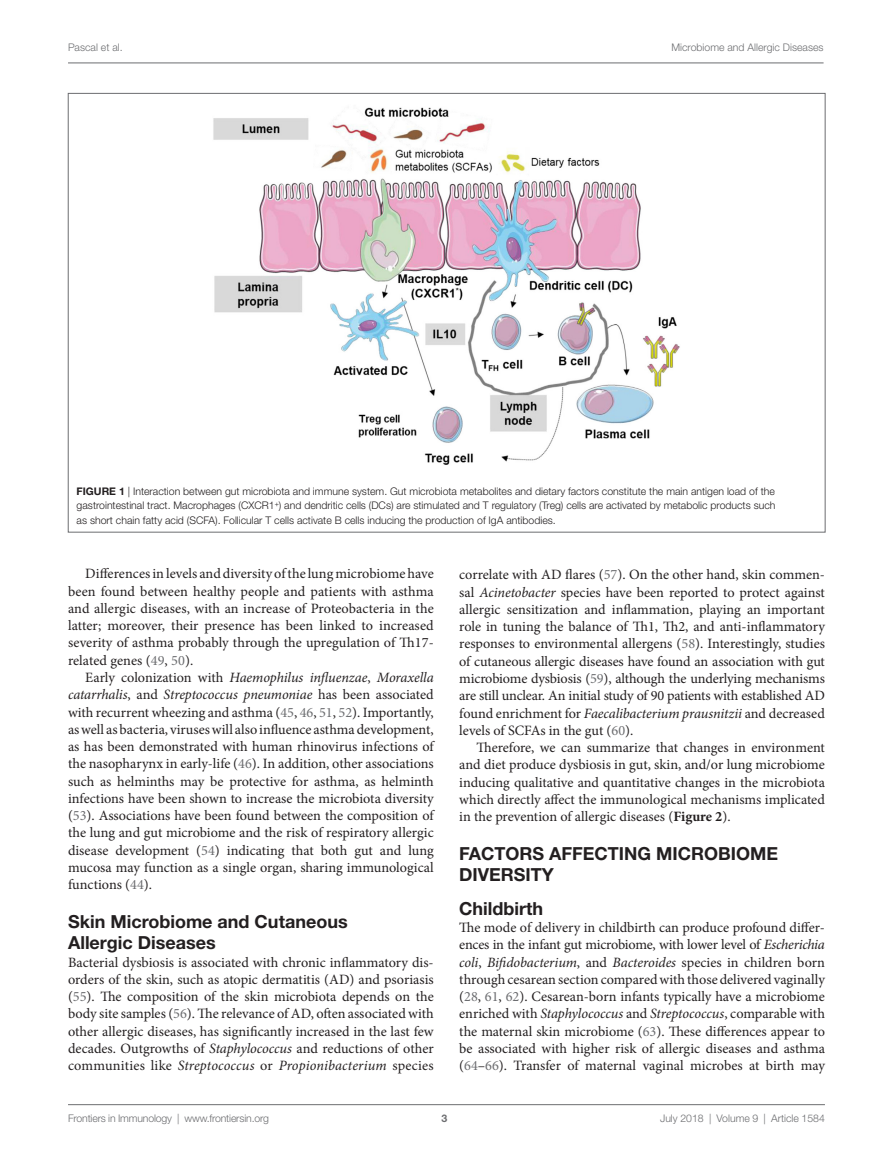
<style>
.page{position:relative;width:893px;height:1170px;background:#fff}
.page>*{position:absolute;margin:0;border:0;box-sizing:border-box;transform-origin:0 0}
.t1{font:700 18px/21px "Helvetica Neue LT Std";color:#231f20}
.t2{font:14.25px/17.2px "Minion Pro";color:#231f20;text-align:justify}
.t3{font:300 10.5px/14.2px "Helvetica Neue LT Std";color:#231f20;text-align:justify}
.t4{font:300 10.5px "Helvetica Neue LT Std";color:#6c6d70}
.t5{font:700 10.5px "Helvetica Neue LT Std";color:#231f20}
.t6{font:700 10.5px "Helvetica Neue LT Std";color:#6c6d70}
.s1{font-weight:700}
.s2{color:#6c6d70}
.s3{font-style:italic}
</style>
<div class="page">
<img style="left:213px;top:107px;width:467px;height:358px">
<hr style="left:68px;top:1104px;width:757px;height:1px;background:#6c6d70">
<hr style="left:68px;top:63px;width:755px;height:1px;background:#6c6d70">
<p class="t4" style="left:68px;top:41px;width:56px">Pascal et al.</p>
<p class="t4" style="left:671px;top:41px;width:154px">Microbiome and Allergic Diseases</p>
<p class="t3" style="left:77px;top:484px;width:700px;text-indent:33px"><span class="s1">e 1</span> | Interaction between gut microbiota and immune system. Gut microbiota metabolites and dietary factors constitute the main antigen load of the gastrointestinal tract. Macrophages (CXCR1<sup>+</sup>) and dendritic cells (DCs) are stimulated and T regulatory (Treg) cells are activated by metabolic products such as short chain fatty acid (SCFA). Follicular T cells activate B cells inducing the production of IgA antibodies.</p>
<p class="t5" style="left:77px;top:485px;width:18px">Figur</p>
<p class="t2" style="left:68px;top:565px;width:367px;text-indent:17px">Differences in levels and diversity of the lung microbiome have been found between healthy people and patients with asthma and allergic diseases, with an increase of Proteobacteria in the latter; moreover, their presence has been linked to increased severity of asthma probably through the upregulation of Th17- related genes (<span class="s2">49</span>, <span class="s2">50</span>).</p>
<p class="t2" style="left:68px;top:668px;width:367px;text-indent:17px">Early colonization with <span class="s3">Haemophilus influenzae</span>, <span class="s3">Moraxella catarrhalis</span>, and <span class="s3">Streptococcus pneumoniae</span> has been associated with recurrent wheezing and asthma (<span class="s2">45</span>, <span class="s2">46</span>, <span class="s2">51</span>, <span class="s2">52</span>). Importantly, as well as bacteria, viruses will also influence asthma development, as has been demonstrated with human rhinovirus infections of the nasopharynx in early-life (<span class="s2">46</span>). In addition, other associations such as helminths may be protective for asthma, as helminth infections have been shown to increase the microbiota diversity (<span class="s2">53</span>). Associations have been found between the composition of the lung and gut microbiome and the risk of respiratory allergic disease development (<span class="s2">54</span>) indicating that both gut and lung mucosa may function as a single organ, sharing immunological functions (<span class="s2">44</span>).</p>
<p class="t1" style="left:68px;top:910px;width:281px">Skin Microbiome and Cutaneous<br>Allergic Diseases</p>
<p class="t2" style="left:68px;top:953px;width:367px">Bacterial dysbiosis is associated with chronic inflammatory dis&shy;orders of the skin, such as atopic dermatitis (AD) and psoriasis (<span class="s2">55</span>). The composition of the skin microbiota depends on the body site samples (<span class="s2">56</span>). The relevance of AD, often associated with other allergic diseases, has significantly increased in the last few decades. Outgrowths of <span class="s3">Staphylococcus</span> and reductions of other communities like <span class="s3">Streptococcus</span> or <span class="s3">Propionibacterium</span> species</p>
<p class="t2" style="left:459px;top:566px;width:367px">correlate with AD flares (<span class="s2">57</span>). On the other hand, skin commen&shy;sal <span class="s3">Acinetobacter</span> species have been reported to protect against allergic sensitization and inflammation, playing an important role in tuning the balance of Th1, Th2, and anti-inflammatory responses to environmental allergens (<span class="s2">58</span>). Interestingly, studies of cutaneous allergic diseases have found an association with gut microbiome dysbiosis (<span class="s2">59</span>), although the underlying mechanisms are still unclear. An initial study of 90 patients with established AD found enrichment for <span class="s3">Faecalibacterium prausnitzii</span> and decreased levels of SCFAs in the gut (<span class="s2">60</span>).</p>
<p class="t2" style="left:459px;top:739px;width:367px;text-indent:17px">Therefore, we can summarize that changes in environment and diet produce dysbiosis in gut, skin, and/or lung microbiome inducing qualitative and quantitative changes in the microbiota which directly affect the immunological mechanisms implicated in the prevention of allergic diseases (<span class="s1">Figure 2</span>).</p>
<p class="t1" style="left:459px;top:842px;width:319px">FACTORS AFFECTING MICROBIOME<br>DIVERSITY</p>
<p class="t1" style="left:459px;top:897px;width:85px">Childbirth</p>
<p class="t2" style="left:459px;top:918px;width:367px">The mode of delivery in childbirth can produce profound differ&shy;ences in the infant gut microbiome, with lower level of <span class="s3">Escherichia coli</span>, <span class="s3">Bifidobacterium</span>, and <span class="s3">Bacteroides</span> species in children born through cesarean section compared with those delivered vaginally (<span class="s2">28</span>, <span class="s2">61</span>, <span class="s2">62</span>). Cesarean-born infants typically have a microbiome enriched with <span class="s3">Staphylococcus</span> and <span class="s3">Streptococcus</span>, comparable with the maternal skin microbiome (<span class="s2">63</span>). These differences appear to be associated with higher risk of allergic diseases and asthma (<span class="s2">64</span>–<span class="s2">66</span>). Transfer of maternal vaginal microbes at birth may</p>
<p class="t4" style="left:68px;top:1111px;width:203px">Frontiers in Immunology | www.frontiersin.org</p>
<p class="t4" style="left:660px;top:1111px;width:166px">July 2018 | Volume 9 | Article 1584</p>
<p class="t6" style="left:441px;top:1111px;width:7px">3</p>
</div>
